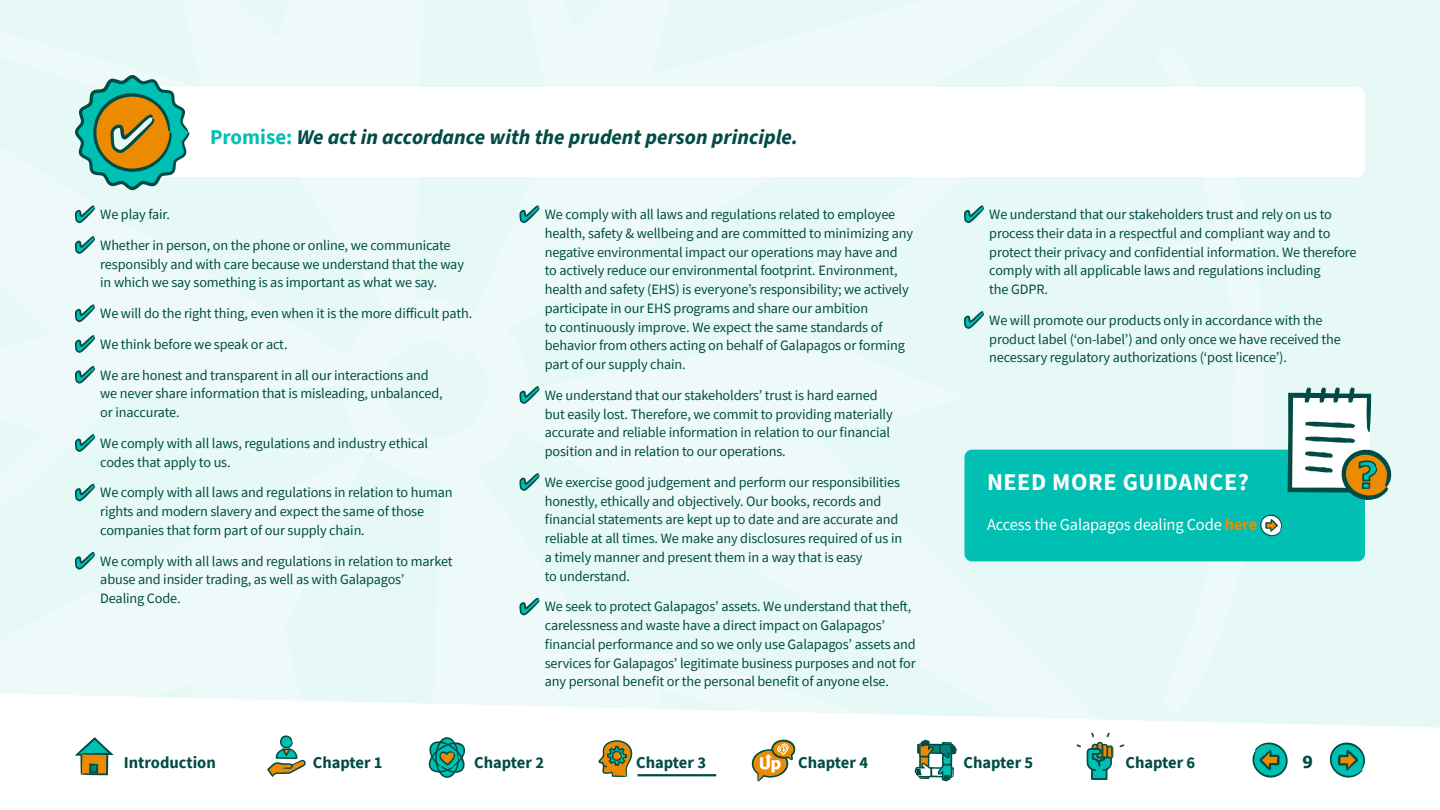
<style>
.page{position:relative;width:1440px;height:810px;background:#e6f9f7}
.page>*{position:absolute;margin:0;border:0;box-sizing:border-box;transform-origin:0 0}
.t1{font:700 24px "Source Sans Pro";letter-spacing:.025em;color:#fff}
.t2{font:italic 700 21px "Source Sans Pro";color:#004c45}
.t3{font:700 16.5px "Source Sans Pro";color:#004c45}
.t4{font:16.5px "Source Sans Pro";letter-spacing:-.01em;color:#fff}
.t5{font:700 16.5px "Tahoma";color:#004c45}
.t6{font:14.25px/18.8px "Source Sans Pro";letter-spacing:-.01em;color:#004c45}
.s1{font-style:normal;color:#00bfb3}
.s2{font-weight:700;color:#ed8b00}
</style>
<div class="page">
<div style="left:129px;top:87px;width:1236px;height:90px;background:#fff;border-radius:8px"></div>
<svg style="left:75px;top:75px;width:114px;height:115px"></svg>
<svg style="left:75px;top:205px;width:20px;height:18px"></svg>
<svg style="left:75px;top:236px;width:20px;height:18px"></svg>
<svg style="left:75px;top:304px;width:20px;height:18px"></svg>
<svg style="left:75px;top:335px;width:20px;height:18px"></svg>
<svg style="left:75px;top:366px;width:20px;height:18px"></svg>
<svg style="left:75px;top:434px;width:20px;height:18px"></svg>
<svg style="left:75px;top:484px;width:20px;height:17px"></svg>
<svg style="left:75px;top:552px;width:20px;height:18px"></svg>
<svg style="left:520px;top:205px;width:20px;height:18px"></svg>
<svg style="left:520px;top:386px;width:20px;height:18px"></svg>
<svg style="left:520px;top:473px;width:20px;height:18px"></svg>
<svg style="left:520px;top:598px;width:20px;height:17px"></svg>
<svg style="left:964px;top:205px;width:20px;height:18px"></svg>
<svg style="left:964px;top:311px;width:20px;height:18px"></svg>
<div style="left:964px;top:450px;width:401px;height:111px;background:#00bfb3;border-radius:8px"></div>
<svg style="left:1260px;top:514px;width:22px;height:23px"></svg>
<svg style="left:1288px;top:388px;width:104px;height:112px"></svg>
<svg style="left:0;top:693px;width:1440px;height:117px;fill:#fff"></svg>
<svg style="left:267px;top:735px;width:39px;height:42px;background:#b6c9b5"></svg>
<svg style="left:1087px;top:733px;width:26px;height:47px"></svg>
<svg style="left:1120px;top:744px;width:4px;height:3px"></svg>
<svg style="left:1077px;top:744px;width:4px;height:3px"></svg>
<svg style="left:915px;top:740px;width:42px;height:41px;background:#7daa9b"></svg>
<svg style="left:75px;top:737px;width:39px;height:38px"></svg>
<svg style="left:1328px;top:741px;width:39px;height:38px"></svg>
<svg style="left:1251px;top:742px;width:38px;height:37px"></svg>
<svg style="left:752px;top:740px;width:43px;height:42px;background:#d3bb89"></svg>
<svg style="left:598px;top:738px;width:38px;height:39px"></svg>
<svg style="left:429px;top:737px;width:36px;height:41px"></svg>
<hr style="left:638px;top:774px;width:78px;height:2px;background:#004c45">
<h2 class="t2" style="left:210px;top:122px;width:590px"><span class="s1">Promise:</span> We act in accordance with the prudent person principle.</h2>
<p class="t6" style="left:100px;top:199px;width:352px;line-height:30.8px">We play fair.<br>Whether in person, on the phone or online, we communicate</p>
<p class="t6" style="left:100px;top:254px;width:365px">responsibly and with care because we understand that the way in which we say something is as important as what we say.</p>
<p class="t6" style="left:100px;top:298px;width:373px;line-height:30.8px">We will do the right thing, even when it is the more difficult path.<br>We think before we speak or act.<br>We are honest and transparent in all our interactions and</p>
<p class="t6" style="left:100px;top:384px;width:344px">we never share information that is misleading, unbalanced, or inaccurate.</p>
<p class="t6" style="left:100px;top:434px;width:329px">We comply with all laws, regulations and industry ethical codes that apply to us.</p>
<p class="t6" style="left:100px;top:483px;width:354px">We comply with all laws and regulations in relation to human rights and modern slavery and expect the same of those companies that form part of our supply chain.</p>
<p class="t6" style="left:100px;top:551px;width:354px">We comply with all laws and regulations in relation to market abuse and insider trading, as well as with Galapagos’<br>Dealing Code.</p>
<p class="t6" style="left:545px;top:205px;width:370px">We comply with all laws and regulations related to employee health, safety &amp; wellbeing and are committed to minimizing any negative environmental impact our operations may have and to actively reduce our environmental footprint. Environment, health and safety (EHS) is everyone’s responsibility; we actively participate in our EHS programs and share our ambition<br>to continuously improve. We expect the same standards of behavior from others acting on behalf of Galapagos or forming part of our supply chain.</p>
<p class="t6" style="left:545px;top:386px;width:349px">We understand that our stakeholders’ trust is hard earned but easily lost. Therefore, we commit to providing materially accurate and reliable information in relation to our financial position and in relation to our operations.</p>
<p class="t6" style="left:545px;top:473px;width:359px">We exercise good judgement and perform our responsibilities honestly, ethically and objectively. Our books, records and financial statements are kept up to date and are accurate and reliable at all times. We make any disclosures required of us in a timely manner and present them in a way that is easy<br>to understand.</p>
<p class="t6" style="left:545px;top:597px;width:373px">We seek to protect Galapagos’ assets. We understand that theft, carelessness and waste have a direct impact on Galapagos’ financial performance and so we only use Galapagos’ assets and services for Galapagos’ legitimate business purposes and not for any personal benefit or the personal benefit of anyone else.</p>
<p class="t6" style="left:989px;top:205px;width:369px">We understand that our stakeholders trust and rely on us to process their data in a respectful and compliant way and to protect their privacy and confidential information. We therefore comply with all applicable laws and regulations including<br>the GDPR.</p>
<p class="t6" style="left:989px;top:311px;width:353px">We will promote our products only in accordance with the product label (‘on-label’) and only once we have received the necessary regulatory authorizations (‘post licence’).</p>
<h1 class="t1" style="left:987px;top:466px;width:263px">NEED MORE GUIDANCE?</h1>
<p class="t4" style="left:987px;top:514px;width:272px">Access the Galapagos dealing Code <span class="s2">here</span></p>
<p class="t3" style="left:124px;top:751px;width:94px">Introduction</p>
<p class="t3" style="left:313px;top:751px;width:71px">Chapter 1</p>
<p class="t3" style="left:474px;top:751px;width:71px">Chapter 2</p>
<p class="t3" style="left:636px;top:751px;width:71px">Chapter 3</p>
<p class="t3" style="left:798px;top:751px;width:71px">Chapter 4</p>
<p class="t3" style="left:963px;top:751px;width:71px">Chapter 5</p>
<p class="t3" style="left:1125px;top:751px;width:71px">Chapter 6</p>
<p class="t5" style="left:1303px;top:751px;width:12px">9</p>
</div>
